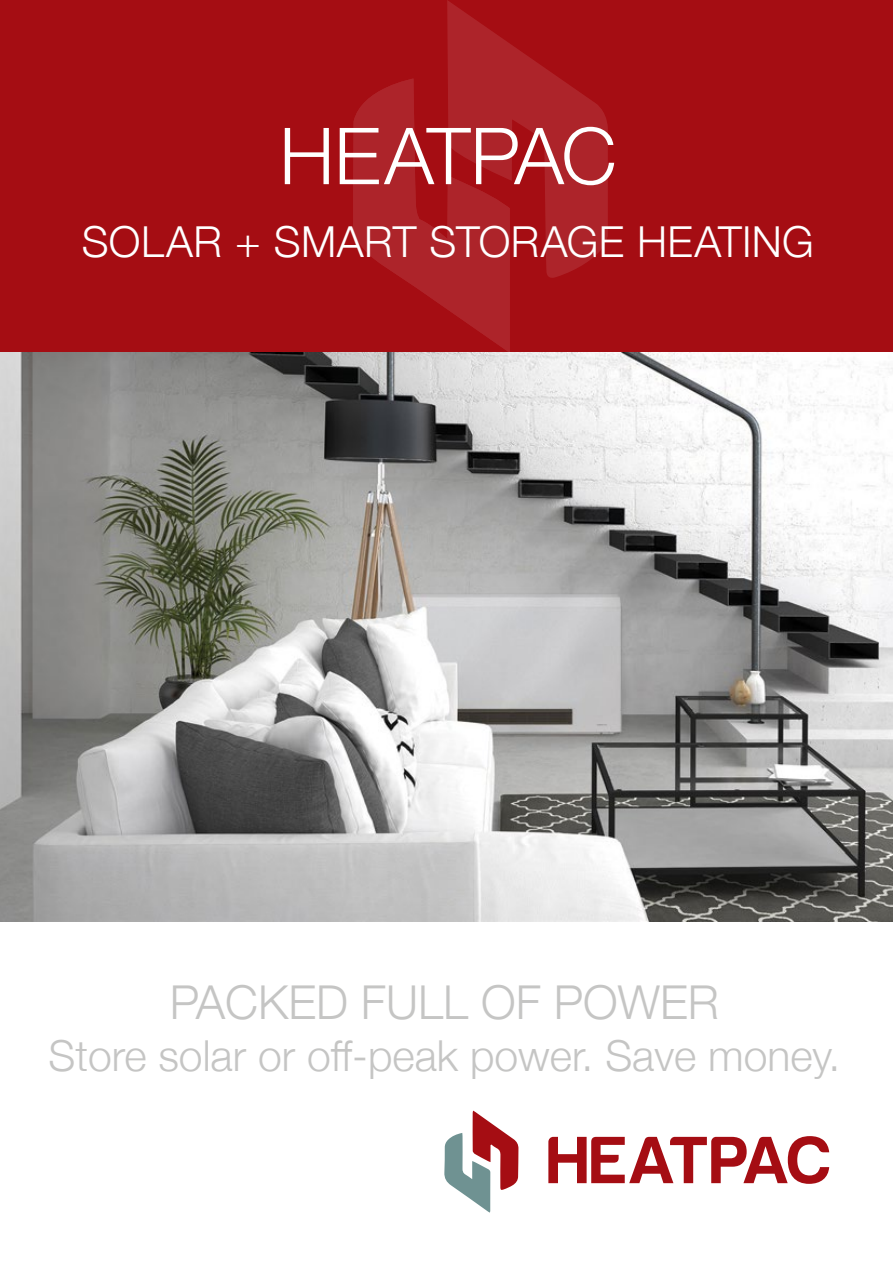
<style>
.page{position:relative;width:893px;height:1263px;background:#fff}
.page>*{position:absolute;margin:0;border:0;box-sizing:border-box;transform-origin:0 0}
.t1{font:300 78.75px "Helvetica Neue";letter-spacing:-.02em;color:#fff}
.t2{font:300 46.65px "Helvetica Neue";color:#c5c5c4}
.t3{font:300 42.75px "Helvetica Neue";color:#c5c5c4}
.t4{font:300 42.75px "Helvetica Neue";letter-spacing:.01em;color:#fff}
</style>
<div class="page">
<div style="left:0;top:0;width:893px;height:370px;background:#a50d13"></div>
<img style="left:1px;top:353px;width:892px;height:568px">
<svg style="left:447px;top:0;width:161px;height:278px;fill:#ad242a"></svg>
<svg style="left:351px;top:79px;width:159px;height:274px"></svg>
<svg style="left:444px;top:1110px;width:74px;height:102px"></svg>
<svg style="left:548px;top:1136px;width:281px;height:48px"></svg>
<svg style="left:0;top:352px;width:1px;height:570px"></svg>
<h1 class="t1" style="left:279px;top:93px;width:339px">HEATPAC</h1>
<p class="t4" style="left:82px;top:208px;width:733px">SOLAR + SMART STORAGE HEATING</p>
<p class="t2" style="left:170px;top:965px;width:550px">PACKED FULL OF POWER</p>
<p class="t3" style="left:48px;top:1021px;width:793px">Store solar or off-peak power. Save money.</p>
</div>
